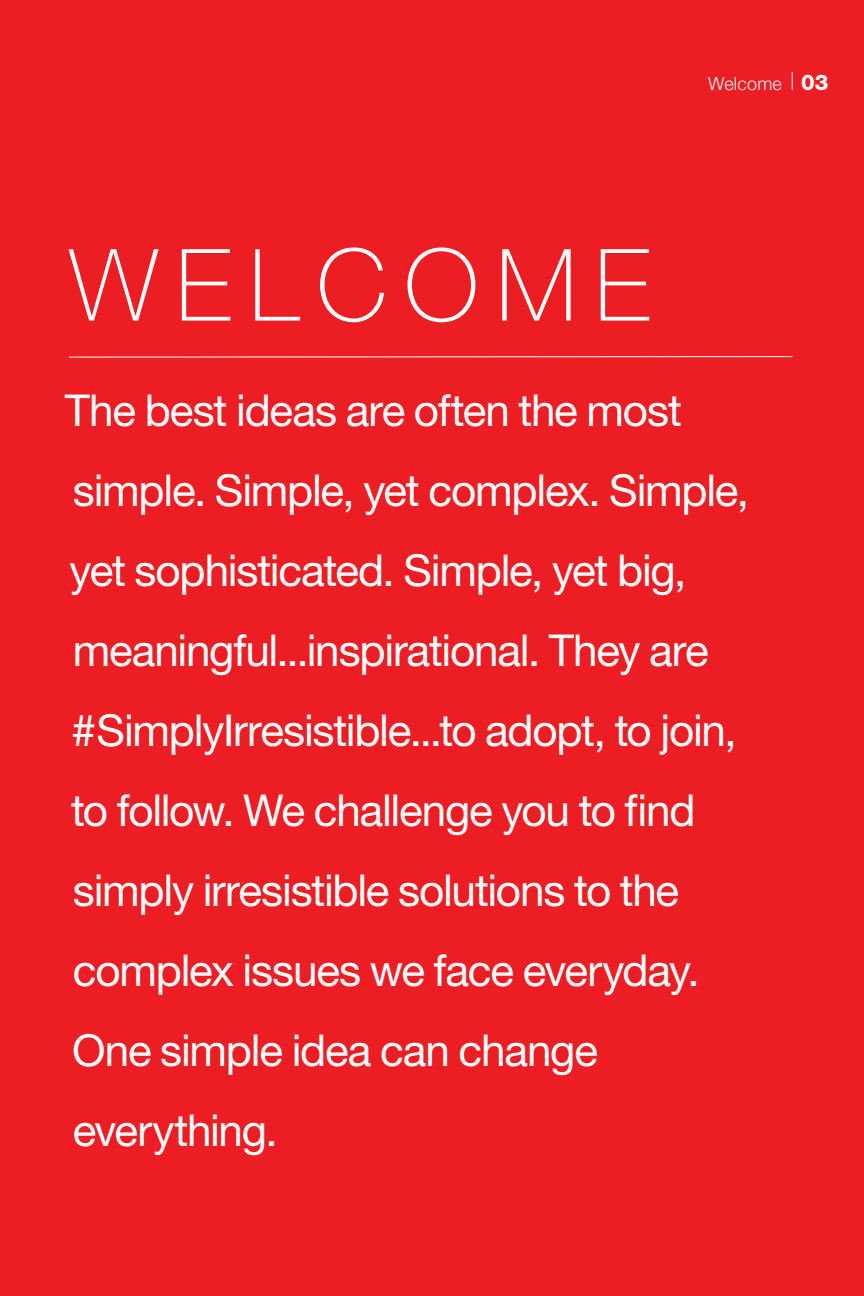
<style>
.page{position:relative;width:864px;height:1296px;background:#ed1d24}
.page>*{position:absolute;margin:0;border:0;box-sizing:border-box;transform-origin:0 0}
.t1{font:100 100px "Helvetica Neue";letter-spacing:.175em;color:#fff}
.t2{font:44px/80px "Helvetica Neue";letter-spacing:-.025em;color:#fff}
.t3{font:300 18px "Helvetica Neue";letter-spacing:.01em;color:#fff}
.s1{font-weight:800;font-size:21.6px}
</style>
<div class="page">
<svg style="left:791px;top:72px;width:2px;height:18px"></svg>
<hr style="left:69px;top:356px;width:724px;height:1px;background:#fff">
<p class="t3" style="left:708px;top:69px;width:122px">Welcome <span class="s1">03</span></p>
<h1 class="t1" style="left:69px;top:228px;width:583px">WELCOME</h1>
<p class="t2" style="left:65px;top:370px;width:686px">The best ideas are often the most simple. Simple, yet complex. Simple, yet sophisticated. Simple, yet big, meaningful...inspirational. They are #SimplyIrresistible...to adopt, to join, to follow. We challenge you to find simply irresistible solutions to the complex issues we face everyday.<br>One simple idea can change everything.</p>
</div>
